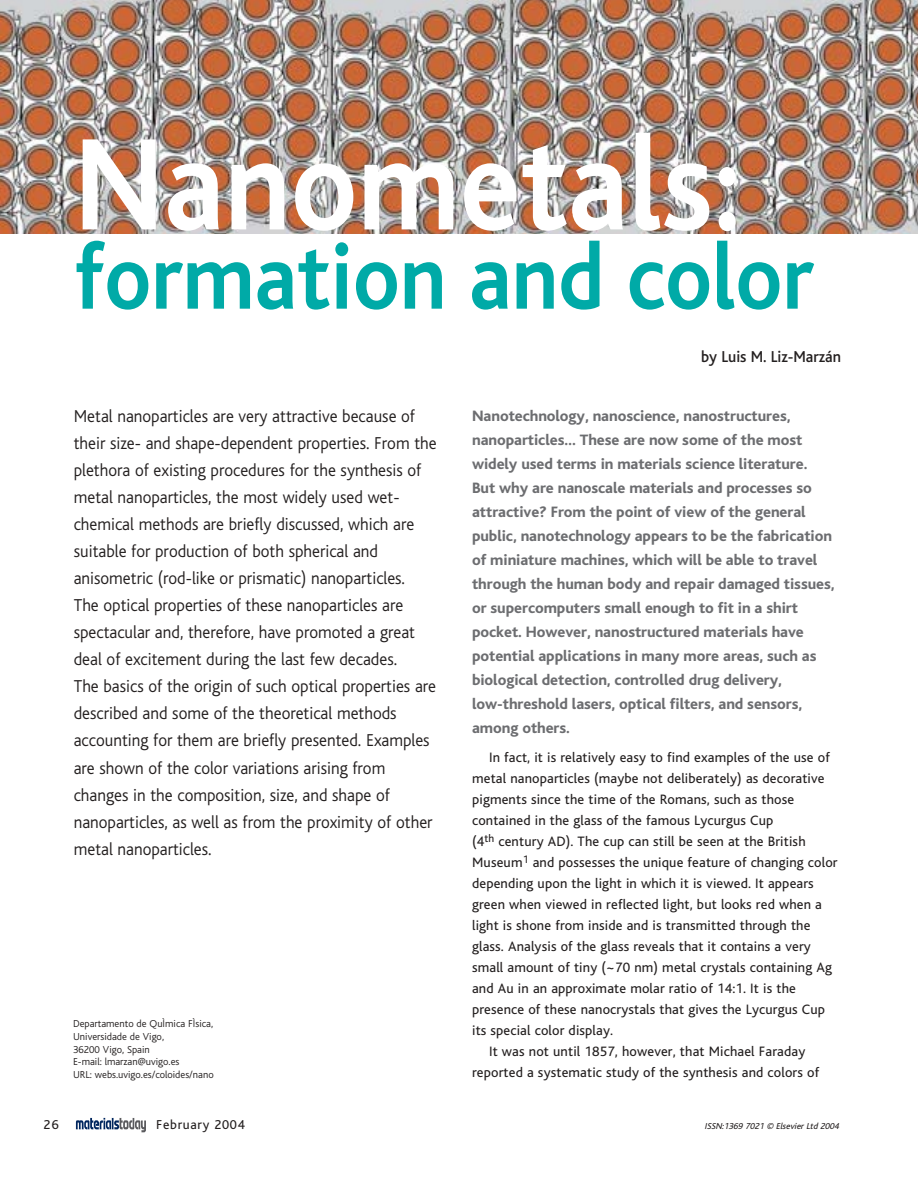
<style>
.page{position:relative;width:918px;height:1190px;background:#fff}
.page>*{position:absolute;margin:0;border:0;box-sizing:border-box;transform-origin:0 0}
.t1{font:700 136.5px "Bliss";color:#fff;scale:.9 1}
.t2{font:700 96px "Bliss";color:#00aaa7;scale:.9 1}
.t3{font:300 18px/27px "Bliss";color:#231f1f;scale:.95 1}
.t4{font:500 16.5px "Bliss";color:#231f1f;scale:.95 1}
.t5{font:800 15.75px/24px "Bliss";letter-spacing:-.005em;color:#6c6d70}
.t6{font:14.25px "Bliss";letter-spacing:.01em;color:#231f1f}
.t7{font:13.5px "Bliss";letter-spacing:.05em;color:#231f1f}
.t8{font:300 10.5px/12.6px "Bliss";color:#231f1f}
.t9{font:italic 9px "Bliss";color:#231f1f}
</style>
<div class="page">
<img style="left:0;top:0;width:918px;height:234px">
<svg style="left:76px;top:1117px;width:70px;height:15px"></svg>
<h1 class="t1" style="left:74px;top:134px;width:743px">Nanometals:</h1>
<h2 class="t2" style="left:74px;top:242px;width:823px">formation and color</h2>
<p class="t3" style="left:74px;top:405px;width:384px">Metal nanoparticles are very attractive because of their size- and shape-dependent properties. From the plethora of existing procedures for the synthesis of metal nanoparticles, the most widely used wet&shy;chemical methods are briefly discussed, which are suitable for production of both spherical and anisometric (rod-like or prismatic) nanoparticles.<br>The optical properties of these nanoparticles are spectacular and, therefore, have promoted a great deal of excitement during the last few decades.<br>The basics of the origin of such optical properties are described and some of the theoretical methods accounting for them are briefly presented. Examples are shown of the color variations arising from changes in the composition, size, and shape of nanoparticles, as well as from the proximity of other metal nanoparticles.</p>
<p class="t8" style="left:73px;top:1018px;width:142px">Departamento de QuÌmica FÌsica,<br>Universidade de Vigo,<br>36200 Vigo, Spain<br>E-mail: lmarzan@uvigo.es<br>URL: webs.uvigo.es/coloides/nano</p>
<p class="t4" style="left:701px;top:350px;width:149px">by Luis M. Liz-Marzán</p>
<p class="t5" style="left:472px;top:405px;width:364px">Nanotechnology, nanoscience, nanostructures, nanoparticles… These are now some of the most widely used terms in materials science literature.<br>But why are nanoscale materials and processes so attractive? From the point of view of the general public, nanotechnology appears to be the fabrication of miniature machines, which will be able to travel through the human body and repair damaged tissues, or supercomputers small enough to fit in a shirt pocket. However, nanostructured materials have potential applications in many more areas, such as biological detection, controlled drug delivery, low-threshold lasers, optical filters, and sensors, among others.</p>
<p class="t6" style="left:489px;top:751px;width:342px">In fact, it is relatively easy to find examples of the use of</p>
<p class="t6" style="left:472px;top:772px;width:354px">metal nanoparticles (maybe not deliberately) as decorative</p>
<p class="t6" style="left:472px;top:793px;width:324px">pigments since the time of the Romans, such as those</p>
<p class="t6" style="left:472px;top:814px;width:303px">contained in the glass of the famous Lycurgus Cup</p>
<p class="t6" style="left:472px;top:835px;width:335px">(4<sup>th</sup> century AD). The cup can still be seen at the British</p>
<p class="t6" style="left:472px;top:856px;width:367px">Museum<sup>1</sup> and possesses the unique feature of changing color</p>
<p class="t6" style="left:472px;top:877px;width:343px">depending upon the light in which it is viewed. It appears</p>
<p class="t6" style="left:472px;top:898px;width:351px">green when viewed in reflected light, but looks red when a</p>
<p class="t6" style="left:472px;top:919px;width:340px">light is shone from inside and is transmitted through the</p>
<p class="t6" style="left:472px;top:940px;width:340px">glass. Analysis of the glass reveals that it contains a very</p>
<p class="t6" style="left:472px;top:961px;width:361px">small amount of tiny (~70 nm) metal crystals containing Ag</p>
<p class="t6" style="left:472px;top:982px;width:325px">and Au in an approximate molar ratio of 14:1. It is the</p>
<p class="t6" style="left:472px;top:1003px;width:355px">presence of these nanocrystals that gives the Lycurgus Cup</p>
<p class="t6" style="left:472px;top:1024px;width:143px">its special color display.</p>
<p class="t6" style="left:489px;top:1045px;width:318px">It was not until 1857, however, that Michael Faraday</p>
<p class="t6" style="left:472px;top:1066px;width:349px">reported a systematic study of the synthesis and colors of</p>
<p class="t7" style="left:43px;top:1119px;width:17px">26</p>
<p class="t7" style="left:156px;top:1119px;width:90px">February 2004</p>
<p class="t9" style="left:705px;top:1122px;width:138px">ISSN:1369 7021 © Elsevier Ltd 2004</p>
</div>
